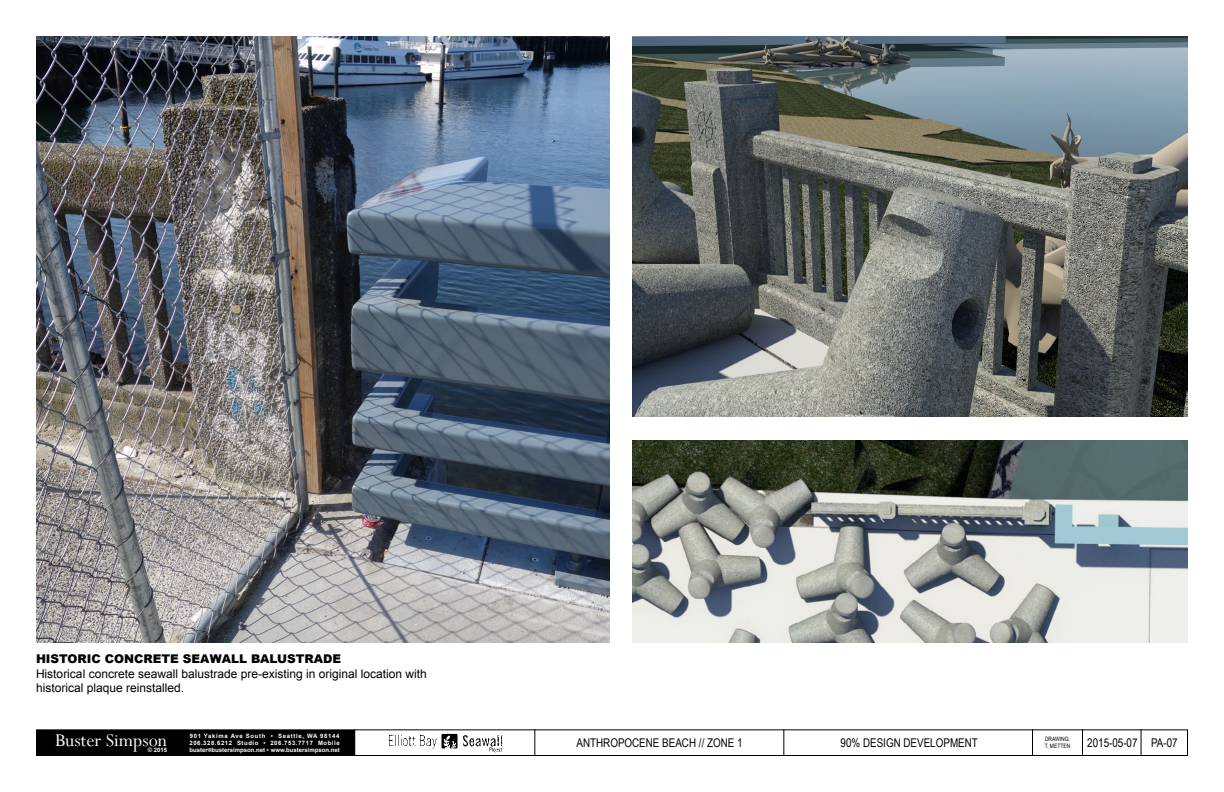
<style>
.page{position:relative;width:1224px;height:792px;background:#fff}
.page>*{position:absolute;margin:0;border:0;box-sizing:border-box;transform-origin:0 0}
.t1{font:20px "Perpetua";color:#fff}
.t2{font:12px/14.4px "Arial";color:#000}
.t3{font:12px "Arial Narrow";color:#000}
.t4{font:900 12px "Arial";color:#000}
.t5{font:700 6px/7px "Arial";color:#fff;text-align:justify}
.t6{font:6px/7.2px "Arial Narrow";color:#000}
</style>
<div class="page">
<div style="left:36px;top:729px;width:1152px;height:27px;border:1px solid #000"></div>
<div style="left:36px;top:730px;width:319px;height:26px;background:#000"></div>
<img style="left:389px;top:733px;width:114px;height:20px">
<svg style="left:534px;top:729px;width:1px;height:27px"></svg>
<svg style="left:783px;top:729px;width:1px;height:27px"></svg>
<svg style="left:1032px;top:729px;width:1px;height:27px"></svg>
<svg style="left:1082px;top:729px;width:1px;height:27px"></svg>
<svg style="left:1141px;top:729px;width:1px;height:27px"></svg>
<img style="left:36px;top:36px;width:573px;height:606px">
<img style="left:632px;top:441px;width:556px;height:201px">
<img style="left:632px;top:36px;width:556px;height:381px">
<h2 class="t4" style="left:36px;top:651px;width:307px">HISTORIC CONCRETE SEAWALL BALUSTRADE</h2>
<h2 class="t2" style="left:36px;top:667px;width:392px">Historical concrete seawall balustrade pre-existing in original location with historical plaque reinstalled.</h2>
<p class="t5" style="left:189px;top:732px;width:152px">901 Yakima Ave South • Seattle, WA 98144<br>206.328.6212 Studio • 206.753.7717 Mobile buster<sup>@</sup>bustersimpson.net • www.bustersimpson.net</p>
<h1 class="t1" style="left:55px;top:727px;width:114px">Buster Simpson</h1>
<h2 class="t3" style="left:576px;top:734px;width:168px">ANTHROPOCENE BEACH // ZONE 1</h2>
<h2 class="t3" style="left:841px;top:734px;width:139px">90% DESIGN DEVELOPMENT</h2>
<h2 class="t3" style="left:1087px;top:734px;width:92px">2015-05-07 PA-07</h2>
<p class="t5" style="left:148px;top:747px;width:21px">© 2015</p>
<p class="t6" style="left:1045px;top:735px;width:27px">DRAWING:<br>T. METTEN</p>
</div>
